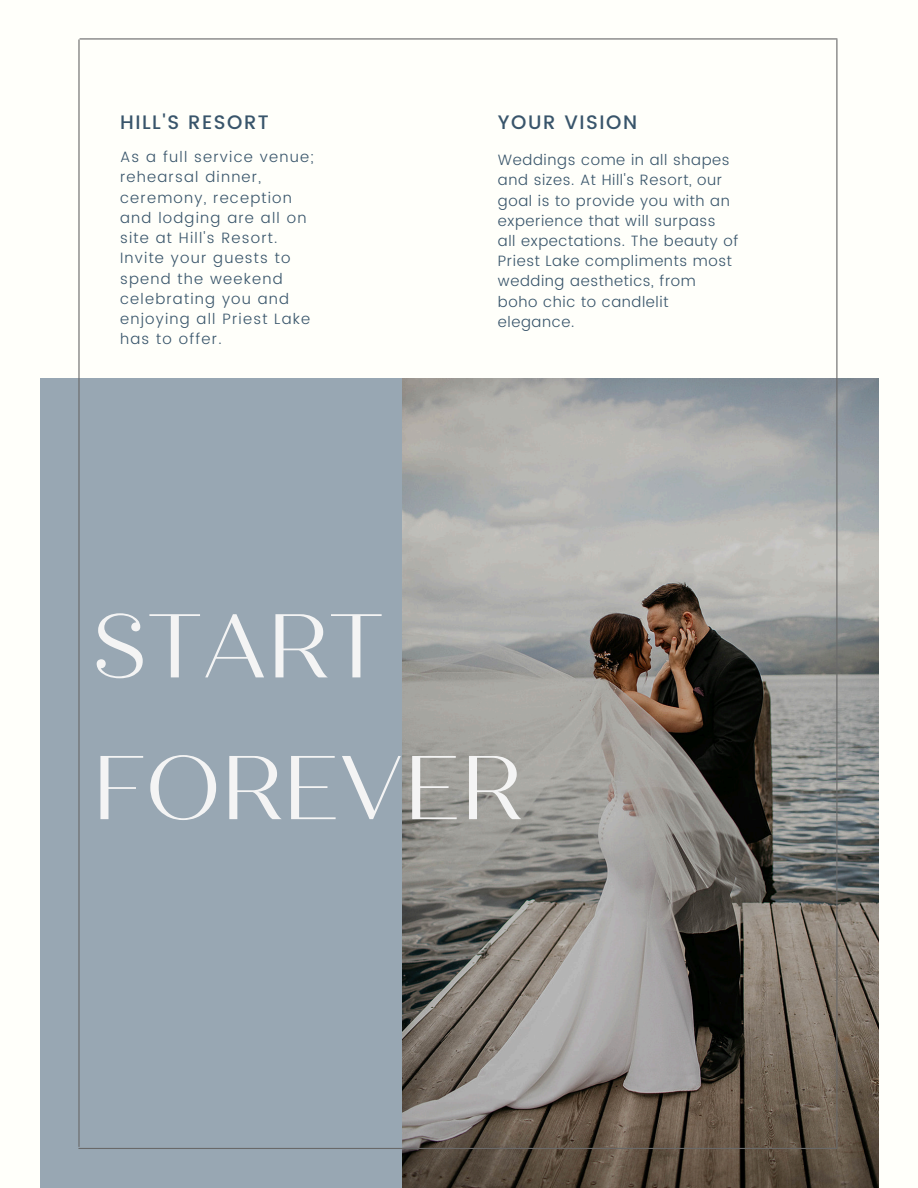
<style>
.page{position:relative;width:918px;height:1188px;background:#fffffa}
.page>*{position:absolute;margin:0;border:0;box-sizing:border-box;transform-origin:0 0}
.t1{font:90.3px/141.8px "Quiche Display";color:#f4f4f4}
.t2{font:500 19.5px "Poppins";letter-spacing:.08em;color:#39556b}
.t3{font:300 15px/20.2px "Poppins";letter-spacing:.04em;color:#39556b}
.t4{font:300 15px/20.2px "Poppins";letter-spacing:.08em;color:#39556b}
</style>
<div class="page">
<div style="left:40px;top:379px;width:363px;height:809px;background:#98a7b3"></div>
<img style="left:403px;top:379px;width:476px;height:809px">
<hr style="left:80px;top:38px;width:757px;height:2px;background:#696969">
<hr style="left:78px;top:39px;width:2px;height:1108px;background:#696969">
<hr style="left:836px;top:39px;width:1px;height:1109px;background:#696969">
<hr style="left:78px;top:1148px;width:759px;height:1px;background:#696969">
<p class="t2" style="left:120px;top:111px;width:150px">HILL'S RESORT</p>
<p class="t4" style="left:120px;top:147px;width:195px">As a full service venue; rehearsal dinner,</p>
<p class="t4" style="left:120px;top:187px;width:188px">ceremony, reception and lodging are all on site at Hill's Resort.</p>
<p class="t4" style="left:120px;top:248px;width:192px">Invite your guests to spend the weekend celebrating you and enjoying all Priest Lake has to offer.</p>
<p class="t2" style="left:498px;top:111px;width:141px">YOUR VISION</p>
<p class="t3" style="left:498px;top:150px;width:242px">Weddings come in all shapes and sizes. At Hill's Resort, our goal is to provide you with an experience that will surpass<br>all expectations. The beauty of<br>Priest Lake compliments most wedding aesthetics, from boho chic to candlelit elegance.</p>
<p class="t1" style="left:92px;top:577px;width:432px">START<br>FOREVER</p>
</div>
